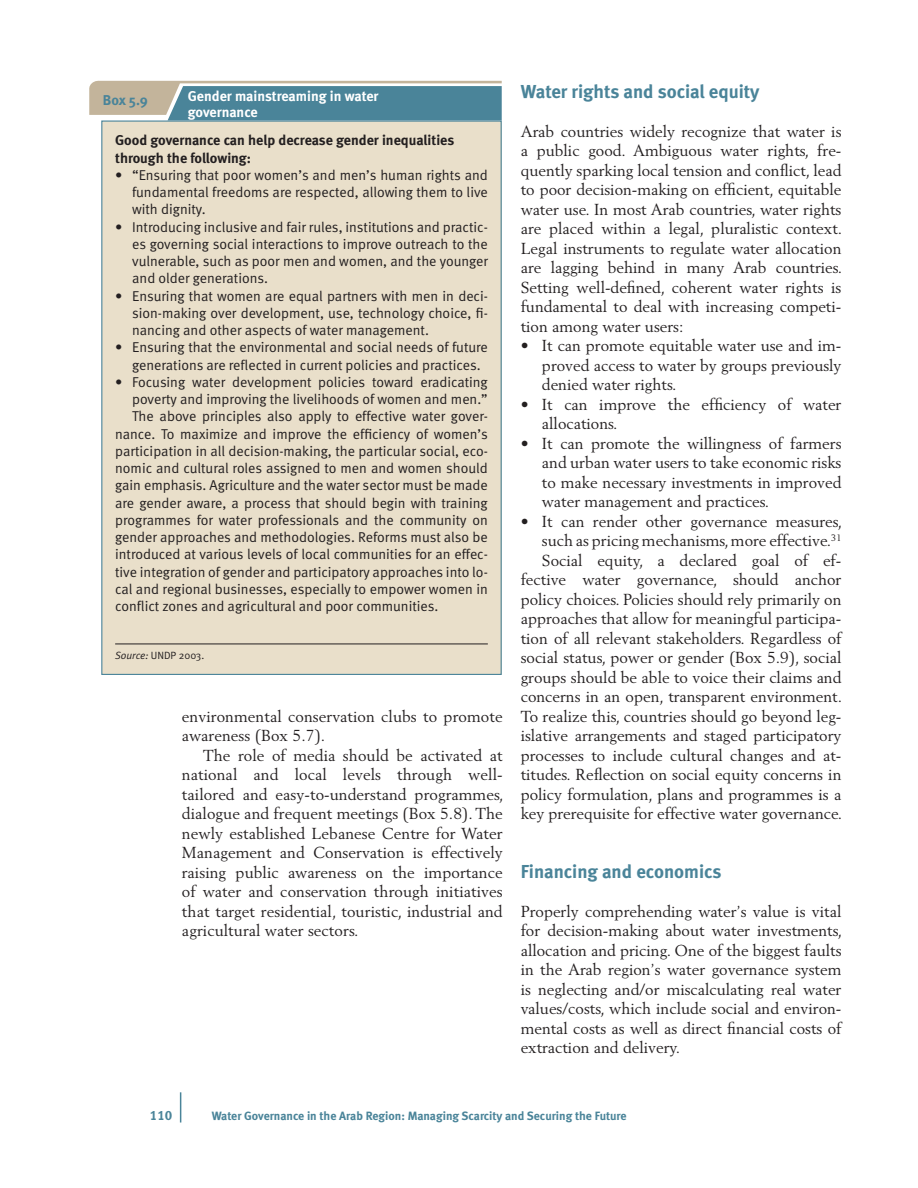
<style>
.page{position:relative;width:918px;height:1188px;background:#fff}
.page>*{position:absolute;margin:0;border:0;box-sizing:border-box;transform-origin:0 0}
.Sub_headline_blue{font:700 18.75px "Meta";color:#4a8499}
.Body_text{font:15.75px/19.5px "Berling LT Std";color:#231f20;text-align:justify}
.Box_body_2_columns{font:14.25px/17.2px "Meta Normal";color:#231f20;text-align:justify}
.Box_body_2_columns-2{font:14.25px/17.2px "Meta Bold LF";color:#231f20}
.Table_bar_white{font:700 14.25px/16.5px "Meta";color:#fff}
.Table_bar_blue{font:700 14.25px "Meta";color:#4a8499}
.t1{font:13.5px "Meta Bold LF";color:#4a8499}
.t2{font:12px "Meta Bold LF";color:#4a8499}
.Source_-_line{font:10.5px "Meta Normal";color:#231f20}
.s1{font-style:italic}
</style>
<div class="page">
<hr style="left:180px;top:1092px;width:1px;height:31px;background:#4a8499">
<div style="left:102px;top:121px;width:399px;height:553px;background:#e9dfca"></div>
<hr style="left:115px;top:644px;width:373px;height:1px;background:#231f20">
<svg style="left:89px;top:80px;width:413px;height:41px;background:#789ca4"></svg>
<p class="Table_bar_blue" style="left:103px;top:92px;width:46px">Box 5.9</p>
<p class="Table_bar_white" style="left:188px;top:87px;width:192px">Gender mainstreaming in water governance</p>
<p class="Box_body_2_columns-2" style="left:115px;top:132px;width:341px">Good governance can help decrease gender inequalities through the following:</p>
<p class="Box_body_2_columns" style="left:132px;top:166px;width:357px;text-indent:-17px">• “Ensuring that poor women’s and men’s human rights and fundamental freedoms are respected, allowing them to live with dignity.</p>
<p class="Box_body_2_columns" style="left:132px;top:218px;width:357px;text-indent:-17px">• Introducing inclusive and fair rules, institutions and practic&shy;es governing social interactions to improve outreach to the vulnerable, such as poor men and women, and the younger and older generations.</p>
<p class="Box_body_2_columns" style="left:132px;top:287px;width:357px;text-indent:-17px">• Ensuring that women are equal partners with men in deci&shy;sion-making over development, use, technology choice, fi&shy;nancing and other aspects of water management.</p>
<p class="Box_body_2_columns" style="left:132px;top:339px;width:357px;text-indent:-17px">• Ensuring that the environmental and social needs of future generations are reflected in current policies and practices.</p>
<p class="Box_body_2_columns" style="left:115px;top:373px;width:374px;text-align:right">• Focusing water development policies toward eradicating poverty and improving the livelihoods of women and men.”</p>
<p class="Box_body_2_columns" style="left:115px;top:408px;width:374px;text-indent:17px">The above principles also apply to effective water gover&shy;nance. To maximize and improve the efficiency of women’s participation in all decision-making, the particular social, eco&shy;nomic and cultural roles assigned to men and women should gain emphasis. Agriculture and the water sector must be made are gender aware, a process that should begin with training programmes for water professionals and the community on gender approaches and methodologies. Reforms must also be introduced at various levels of local communities for an effec&shy;tive integration of gender and participatory approaches into lo&shy;cal and regional businesses, especially to empower women in conflict zones and agricultural and poor communities.</p>
<p class="Source_-_line" style="left:115px;top:649px;width:91px"><span class="s1">Source:</span> UNDP 2003.</p>
<p class="Body_text" style="left:182px;top:706px;width:322px">environmental conservation clubs to promote awareness (Box 5.7).</p>
<p class="Body_text" style="left:182px;top:745px;width:323px;text-indent:21px">The role of media should be activated at national and local levels through well&shy;tailored and easy-to-understand programmes, dialogue and frequent meetings (Box 5.8). The newly established Lebanese Centre for Water Management and Conservation is effectively raising public awareness on the importance of water and conservation through initiatives that target residential, touristic, industrial and agricultural water sectors.</p>
<p class="Sub_headline_blue" style="left:521px;top:80px;width:240px">Water rights and social equity</p>
<p class="Body_text" style="left:521px;top:121px;width:323px">Arab countries widely recognize that water is a public good. Ambiguous water rights, fre&shy;quently sparking local tension and conflict, lead to poor decision-making on efficient, equitable water use. In most Arab countries, water rights are placed within a legal, pluralistic context.<br>Legal instruments to regulate water allocation are lagging behind in many Arab countries.<br>Setting well-defined, coherent water rights is fundamental to deal with increasing competi&shy;tion among water users:</p>
<p class="Body_text" style="left:542px;top:336px;width:301px;text-indent:-21px">• It can promote equitable water use and im&shy;proved access to water by groups previously denied water rights.</p>
<p class="Body_text" style="left:542px;top:394px;width:301px;text-indent:-21px">• It can improve the efficiency of water allocations.</p>
<p class="Body_text" style="left:542px;top:433px;width:301px;text-indent:-21px">• It can promote the willingness of farmers and urban water users to take economic risks to make necessary investments in improved water management and practices.</p>
<p class="Body_text" style="left:521px;top:511px;width:323px;text-align:right">• It can render other governance measures, such as pricing mechanisms, more effective.<sup>31</sup></p>
<p class="Body_text" style="left:521px;top:550px;width:323px;text-indent:21px">Social equity, a declared goal of ef&shy;fective water governance, should anchor policy choices. Policies should rely primarily on approaches that allow for meaningful participa&shy;tion of all relevant stakeholders. Regardless of social status, power or gender (Box 5.9), social groups should be able to voice their claims and concerns in an open, transparent environment.<br>To realize this, countries should go beyond leg&shy;islative arrangements and staged participatory processes to include cultural changes and at&shy;titudes. Reflection on social equity concerns in policy formulation, plans and programmes is a key prerequisite for effective water governance.</p>
<p class="Sub_headline_blue" style="left:521px;top:860px;width:202px">Financing and economics</p>
<p class="Body_text" style="left:521px;top:901px;width:323px">Properly comprehending water’s value is vital for decision-making about water investments, allocation and pricing. One of the biggest faults in the Arab region’s water governance system is neglecting and/or miscalculating real water values/costs, which include social and environ&shy;mental costs as well as direct financial costs of extraction and delivery.</p>
<p class="t1" style="left:150px;top:1107px;width:24px">110</p>
<p class="t2" style="left:212px;top:1109px;width:417px">Water Governance in the Arab Region: Managing Scarcity and Securing the Future</p>
</div>
